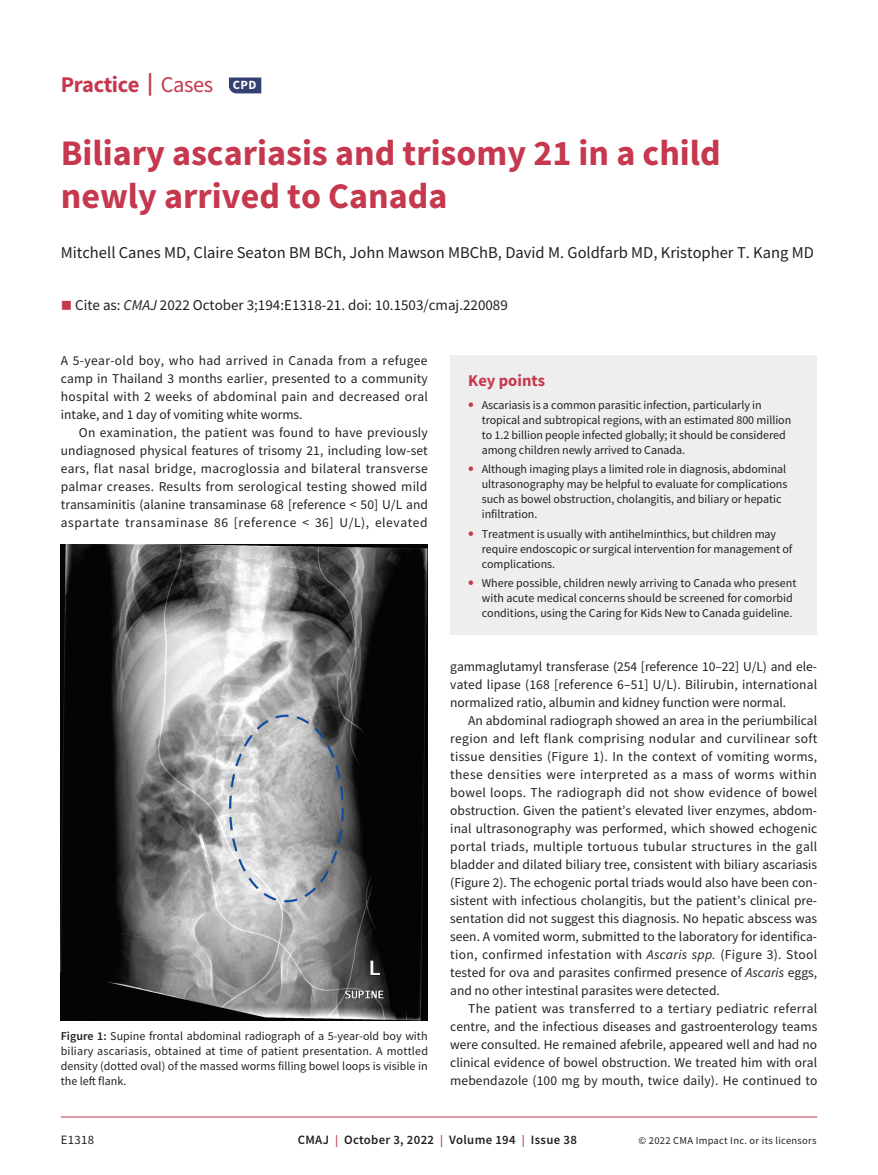
<style>
.page{position:relative;width:878px;height:1175px;background:#fff}
.page>*{position:absolute;margin:0;border:0;box-sizing:border-box;transform-origin:0 0}
.t1{font:700 36px/43.2px "Source Sans Pro";color:#c5384e}
.t2{font:700 22.5px "Source Sans Pro";letter-spacing:-.02em;color:#c5384e}
.t3{font:16.5px "Source Sans Pro";color:#231f20}
.t4{font:700 16.5px "Source Sans Pro";color:#c5384e}
.t5{font:15px "Source Sans Pro";color:#231f20}
.t6{font:13.5px/18px "Source Sans Pro";color:#231f20;text-align:justify}
.t7{font:600 12.75px "Source Sans Pro";letter-spacing:.025em;color:#231f20}
.t8{font:12.75px "Source Sans Pro";letter-spacing:.025em;color:#231f20}
.t9{font:12px/15px "Source Sans Pro";letter-spacing:-.005em;color:#231f20}
.t10{font:10.5px "Source Sans Pro";letter-spacing:.025em;color:#231f20}
.s1{font-weight:400}
.s2{font-size:12.6px;color:#fff}
.s3{color:#c5384e}
.s4{font-style:italic}
.s5{font-weight:600}
.s6{font-weight:700;font-size:16.5px;color:#c5384e}
.s7{font-size:12px;color:#c5384e}
</style>
<div class="page">
<hr style="left:61px;top:1116px;width:756px;height:1px;background:#c5384e">
<svg style="left:229px;top:77px;width:32px;height:16px"></svg>
<div style="left:450px;top:356px;width:367px;height:279px;background:#eeeeef"></div>
<img style="left:61px;top:544px;width:367px;height:476px">
<h2 class="t2" style="left:61px;top:69px;width:197px">Practice | <span class="s1">Cases</span> <span class="s2">CPD</span></h2>
<h1 class="t1" style="left:61px;top:131px;width:661px">Biliary ascariasis and trisomy 21 in a child newly arrived to Canada</h1>
<p class="t3" style="left:61px;top:242px;width:754px">Mitchell Canes MD, Claire Seaton BM BCh, John Mawson MBChB, David M. Goldfarb MD, Kristopher T. Kang MD</p>
<p class="t5" style="left:61px;top:296px;width:448px"><span class="s3">■</span> Cite as: <span class="s4">CMAJ</span> 2022 October 3;194:E1318-21. doi: 10.1503/cmaj.220089</p>
<p class="t6" style="left:61px;top:351px;width:368px">A 5-year-old boy, who had arrived in Canada from a refugee camp in Thailand 3 months earlier, presented to a community hospital with 2 weeks of abdominal pain and decreased oral intake, and 1 day of vomiting white worms.</p>
<p class="t6" style="left:61px;top:423px;width:369px;text-indent:18px">On examination, the patient was found to have previously undiagnosed physical features of trisomy 21, including low-set ears, flat nasal bridge, macroglossia and bilateral transverse palmar creases. Results from serological testing showed mild transaminitis (alanine transaminase 68 [reference &lt; 50] U/L and aspartate transaminase 86 [reference &lt; 36] U/L), elevated</p>
<p class="t9" style="left:61px;top:1028px;width:369px;text-align:justify"><span class="s5">Figure 1:</span> Supine frontal abdominal radiograph of a 5-year-old boy with biliary ascariasis, obtained at time of patient presentation. A mottled density (dotted oval) of the massed worms filling bowel loops is visible in the left flank.</p>
<p class="t4" style="left:468px;top:369px;width:78px">Key points</p>
<p class="t9" style="left:482px;top:397px;width:311px;text-indent:-14px"><span class="s6">•</span> Ascariasis is a common parasitic infection, particularly in tropical and subtropical regions, with an estimated 800 million to 1.2 billion people infected globally; it should be considered among children newly arrived to Canada.</p>
<p class="t9" style="left:482px;top:461px;width:307px;text-indent:-14px"><span class="s6">•</span> Although imaging plays a limited role in diagnosis, abdominal ultrasonography may be helpful to evaluate for complications such as bowel obstruction, cholangitis, and biliary or hepatic infiltration.</p>
<p class="t9" style="left:482px;top:526px;width:312px;text-indent:-14px"><span class="s6">•</span> Treatment is usually with antihelminthics, but children may require endoscopic or surgical intervention for management of complications.</p>
<p class="t9" style="left:482px;top:575px;width:316px;text-indent:-14px"><span class="s6">•</span> Where possible, children newly arriving to Canada who present with acute medical concerns should be screened for comorbid conditions, using the Caring for Kids New to Canada guideline.</p>
<p class="t6" style="left:450px;top:657px;width:368px">gammaglutamyl transferase (254 [reference 10–22] U/L) and ele&shy;vated lipase (168 [reference 6–51] U/L). Bilirubin, international normalized ratio, albumin and kidney function were normal.</p>
<p class="t6" style="left:450px;top:711px;width:368px;text-indent:18px">An abdominal radiograph showed an area in the periumbilical region and left flank comprising nodular and curvilinear soft tissue densities (Figure 1). In the context of vomiting worms, these densities were interpreted as a mass of worms within bowel loops. The radiograph did not show evidence of bowel obstruction. Given the patient’s elevated liver enzymes, abdom&shy;inal ultrasonography was performed, which showed echogenic portal triads, multiple tortuous tubular structures in the gall bladder and dilated biliary tree, consistent with biliary ascariasis (Figure 2). The echogenic portal triads would also have been con&shy;sistent with infectious cholangitis, but the patient’s clinical pre&shy;sentation did not suggest this diagnosis. No hepatic abscess was seen. A vomited worm, submitted to the laboratory for identifica&shy;tion, confirmed infestation with <span class="s4">Ascaris spp.</span> (Figure 3). Stool tested for ova and parasites confirmed presence of <span class="s4">Ascaris</span> eggs, and no other intestinal parasites were detected.</p>
<p class="t6" style="left:450px;top:999px;width:369px;text-indent:18px">The patient was transferred to a tertiary pediatric referral centre, and the infectious diseases and gastroenterology teams were consulted. He remained afebrile, appeared well and had no clinical evidence of bowel obstruction. We treated him with oral mebendazole (100 mg by mouth, twice daily). He continued to</p>
<p class="t8" style="left:61px;top:1132px;width:35px">E1318</p>
<p class="t7" style="left:298px;top:1131px;width:281px">CMAJ <span class="s7">|</span> October 3, 2022 <span class="s7">|</span> Volume 194 <span class="s7">|</span> Issue 38</p>
<p class="t10" style="left:638px;top:1134px;width:179px">© 2022 CMA Impact Inc. or its licensors</p>
</div>
